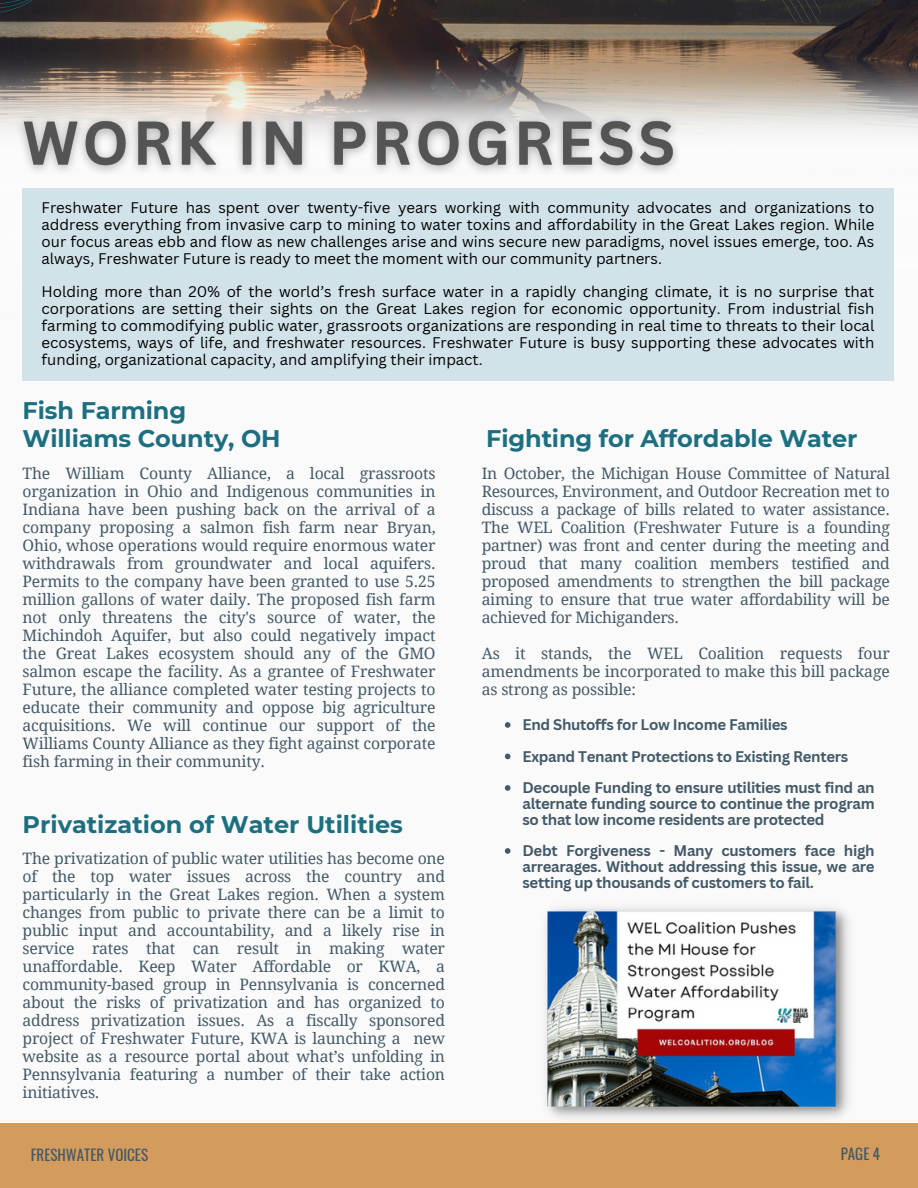
<style>
.page{position:relative;width:918px;height:1188px;background:#fafafa}
.page>*{position:absolute;margin:0;border:0;box-sizing:border-box;transform-origin:0 0}
.t1{font:700 24px "Montserrat";letter-spacing:-.005em;color:#1d6f80}
.t2{font:15.75px/18px "Droid Serif";letter-spacing:-.01em;color:#435967;text-align:justify}
.t3{font:15px/16.8px "Canva Sans";color:#000;text-align:justify}
.t4{font:700 15px/15.8px "Canva Sans";letter-spacing:-.02em;color:#435967;text-align:justify}
.t5{font:15px "Oswald";color:#435967}
</style>
<div class="page">
<div style="left:0;top:1123px;width:918px;height:65px;background:#d49c5c"></div>
<img style="left:0;top:0;width:918px;height:43px">
<svg style="left:0;top:0;width:820px;height:23px;background:#42332c"></svg>
<img style="left:0;top:43px;width:918px;height:228px">
<img style="left:545px;top:907px;width:304px;height:211px">
<div style="left:23px;top:188px;width:871px;height:193px;background:#d1e2e8"></div>
<img style="left:9px;top:100px;width:680px;height:83px">
<svg style="left:505px;top:722px;width:6px;height:6px"></svg>
<svg style="left:505px;top:754px;width:6px;height:5px"></svg>
<svg style="left:505px;top:785px;width:6px;height:6px"></svg>
<svg style="left:505px;top:848px;width:6px;height:6px"></svg>
<p class="t3" style="left:42px;top:199px;width:834px">Freshwater Future has spent over twenty-five years working with community advocates and organizations to address everything from invasive carp to mining to water toxins and affordability in the Great Lakes region. While our focus areas ebb and flow as new challenges arise and wins secure new paradigms, novel issues emerge, too. As always, Freshwater Future is ready to meet the moment with our community partners.</p>
<p class="t3" style="left:42px;top:283px;width:834px">Holding more than 20% of the world’s fresh surface water in a rapidly changing climate, it is no surprise that corporations are setting their sights on the Great Lakes region for economic opportunity. From industrial fish farming to commodifying public water, grassroots organizations are responding in real time to threats to their local ecosystems, ways of life, and freshwater resources. Freshwater Future is busy supporting these advocates with funding, organizational capacity, and amplifying their impact.</p>
<p class="t1" style="left:23px;top:396px;width:165px">Fish Farming</p>
<p class="t1" style="left:23px;top:424px;width:260px">Williams County, OH</p>
<p class="t2" style="left:23px;top:464px;width:415px">The William County Alliance, a local grassroots organization in Ohio and Indigenous communities in Indiana have been pushing back on the arrival of a company proposing a salmon fish farm near Bryan, Ohio, whose operations would require enormous water withdrawals from groundwater and local aquifers.<br>Permits to the company have been granted to use 5.25 million gallons of water daily. The proposed fish farm not only threatens the city's source of water, the Michindoh Aquifer, but also could negatively impact the Great Lakes ecosystem should any of the GMO salmon escape the facility. As a grantee of Freshwater Future, the alliance completed water testing projects to educate their community and oppose big agriculture acquisitions. We will continue our support of the Williams County Alliance as they fight against corporate fish farming in their community.</p>
<p class="t1" style="left:23px;top:810px;width:382px">Privatization of Water Utilities</p>
<p class="t2" style="left:23px;top:850px;width:424px">The privatization of public water utilities has become one of the top water issues across the country and particularly in the Great Lakes region. When a system changes from public to private there can be a limit to public input and accountability, and a likely rise in service rates that can result in making water unaffordable. Keep Water Affordable or KWA, a community-based group in Pennsylvania is concerned about the risks of privatization and has organized to address privatization issues. As a fiscally sponsored project of Freshwater Future, KWA is launching a new website as a resource portal about what’s unfolding in Pennsylvania featuring a number of their take action initiatives.</p>
<p class="t1" style="left:486px;top:424px;width:373px">Fighting for Affordable Water</p>
<p class="t2" style="left:482px;top:464px;width:410px">In October, the Michigan House Committee of Natural Resources, Environment, and Outdoor Recreation met to discuss a package of bills related to water assistance.<br>The WEL Coalition (Freshwater Future is a founding partner) was front and center during the meeting and proud that many coalition members testified and proposed amendments to strengthen the bill package aiming to ensure that true water affordability will be achieved for Michiganders.</p>
<p class="t2" style="left:482px;top:644px;width:410px">As it stands, the WEL Coalition requests four amendments be incorporated to make this bill package as strong as possible:</p>
<p class="t4" style="left:522px;top:716px;width:267px">End Shutoffs for Low Income Families</p>
<p class="t4" style="left:522px;top:748px;width:327px">Expand Tenant Protections to Existing Renters</p>
<p class="t4" style="left:522px;top:779px;width:354px">Decouple Funding to ensure utilities must find an alternate funding source to continue the program so that low income residents are protected</p>
<p class="t4" style="left:522px;top:842px;width:354px">Debt Forgiveness - Many customers face high arrearages. Without addressing this issue, we are setting up thousands of customers to fail.</p>
<p class="t5" style="left:31px;top:1143px;width:119px">FRESHWATER VOICES</p>
<p class="t5" style="left:841px;top:1143px;width:41px">PAGE 4</p>
</div>
